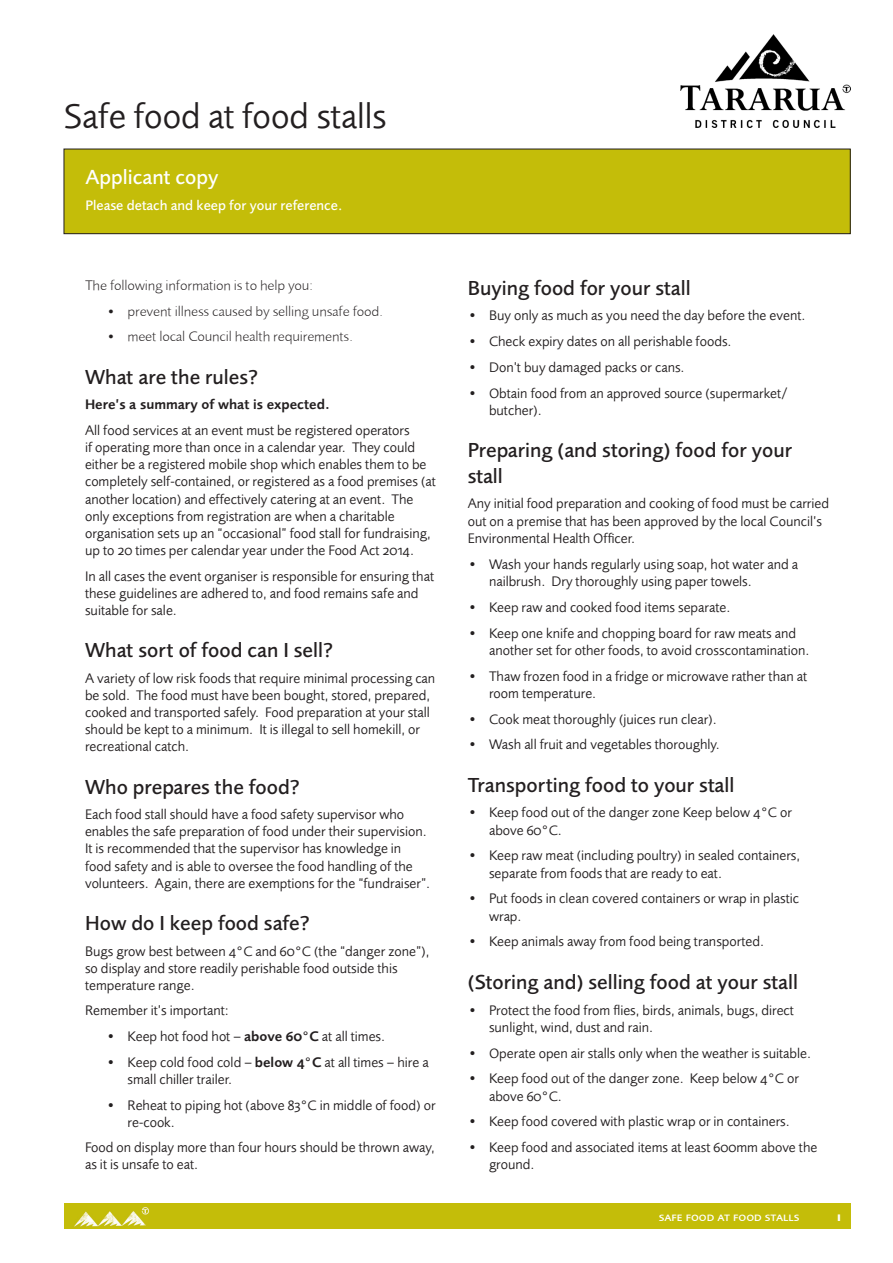
<style>
.page{position:relative;width:893px;height:1263px;background:#fff}
.page>*{position:absolute;margin:0;border:0;box-sizing:border-box;transform-origin:0 0}
.t1{font:36px "Foundry Sans";color:#231f20}
.Section_heading{font:500 21px/25.3px "Foundry Sans";color:#231f20}
.Section_heading-2{font:500 21px "Foundry Sans";color:#fff}
.Body_text{font:14.25px/17.1px "Foundry Sans";color:#231f20}
.Body_text-2{font:300 14.25px "Foundry Sans";color:#231f20}
.Green_box_body_text{font:500 14.25px "Foundry Sans";color:#fff}
.Body_text-3{font:600 14.25px "Foundry Sans";color:#231f20}
.t2{font:500 12px "Foundry Sans Expert";color:#fff}
.t3{font:700 12px "Foundry Sans Expert";color:#fff}
.s1{font-family:"Foundry Sans Expert"}
.s2{font-weight:600}
.s3{font-family:"Foundry Sans Expert";font-weight:600}
</style>
<div class="page">
<div style="left:64px;top:1203px;width:786px;height:26px;background:#c4bd09"></div>
<img style="left:74px;top:1207px;width:75px;height:20px">
<div style="left:64px;top:149px;width:786px;height:85px;background:#c4bd09"></div>
<div style="left:64px;top:149px;width:786px;height:85px;border:1px solid #231f20"></div>
<img style="left:680px;top:34px;width:170px;height:94px">
<p class="t1" style="left:64px;top:95px;width:324px">Safe food at food stalls</p>
<p class="Section_heading-2" style="left:85px;top:165px;width:135px">Applicant copy</p>
<p class="Green_box_body_text" style="left:85px;top:197px;width:258px">Please detach and keep for your reference.</p>
<p class="Body_text-2" style="left:85px;top:277px;width:230px">The following information is to help you:</p>
<p class="Body_text-2" style="left:106px;top:303px;width:278px">• prevent illness caused by selling unsafe food.</p>
<p class="Body_text-2" style="left:106px;top:328px;width:248px">• meet local Council health requirements.</p>
<p class="Section_heading" style="left:85px;top:364px;width:175px">What are the rules?</p>
<p class="Body_text-3" style="left:85px;top:396px;width:246px">Here’s a summary of what is expected.</p>
<p class="Body_text" style="left:85px;top:422px;width:352px">All food services at an event must be registered operators<br>if operating more than once in a calendar year. They could either be a registered mobile shop which enables them to be completely self-contained, or registered as a food premises (at another location) and effectively catering at an event. The only exceptions from registration are when a charitable organisation sets up an “occasional” food stall for fundraising, up to <span class="s1">20</span> times per calendar year under the Food Act <span class="s1">2014</span>.</p>
<p class="Body_text" style="left:85px;top:567px;width:351px">In all cases the event organiser is responsible for ensuring that these guidelines are adhered to, and food remains safe and suitable for sale.</p>
<p class="Section_heading" style="left:85px;top:637px;width:250px">What sort of food can I sell?</p>
<p class="Body_text" style="left:85px;top:669px;width:352px">A variety of low risk foods that require minimal processing can be sold. The food must have been bought, stored, prepared, cooked and transported safely. Food preparation at your stall should be kept to a minimum. It is illegal to sell homekill, or recreational catch.</p>
<p class="Section_heading" style="left:85px;top:774px;width:216px">Who prepares the food?</p>
<p class="Body_text" style="left:85px;top:806px;width:347px">Each food stall should have a food safety supervisor who enables the safe preparation of food under their supervision.<br>It is recommended that the supervisor has knowledge in food safety and is able to oversee the food handling of the volunteers. Again, there are exemptions for the “fundraiser”.</p>
<p class="Section_heading" style="left:85px;top:910px;width:226px">How do I keep food safe?</p>
<p class="Body_text" style="left:85px;top:942px;width:346px">Bugs grow best between <span class="s1">4</span>°C and <span class="s1">60</span>°C (the “danger zone”), so display and store readily perishable food outside this temperature range.</p>
<p class="Body_text" style="left:85px;top:1002px;width:145px">Remember it’s important:</p>
<p class="Body_text" style="left:106px;top:1028px;width:280px">• Keep hot food hot – <span class="s2">above</span> <span class="s3">60</span><span class="s2">°C</span> at all times.</p>
<p class="Body_text" style="left:128px;top:1053px;width:303px;text-indent:-21px">• Keep cold food cold – <span class="s2">below</span> <span class="s3">4</span><span class="s2">°C</span> at all times – hire a small chiller trailer.</p>
<p class="Body_text" style="left:128px;top:1096px;width:310px;text-indent:-21px">• Reheat to piping hot (above <span class="s1">83</span>°C in middle of food) or re-cook.</p>
<p class="Body_text" style="left:85px;top:1139px;width:351px">Food on display more than four hours should be thrown away, as it is unsafe to eat.</p>
<p class="Section_heading" style="left:468px;top:275px;width:224px">Buying food for your stall</p>
<p class="Body_text" style="left:468px;top:307px;width:339px">• Buy only as much as you need the day before the event.</p>
<p class="Body_text" style="left:468px;top:333px;width:265px">• Check expiry dates on all perishable foods.</p>
<p class="Body_text" style="left:468px;top:359px;width:218px">• Don’t buy damaged packs or cans.</p>
<p class="Body_text" style="left:489px;top:384px;width:300px;text-indent:-21px">• Obtain food from an approved source (supermarket/ butcher).</p>
<p class="Section_heading" style="left:468px;top:438px;width:326px">Preparing (and storing) food for your stall</p>
<p class="Body_text" style="left:468px;top:495px;width:363px">Any initial food preparation and cooking of food must be carried out on a premise that has been approved by the local Council’s<br>Environmental Health Officer.</p>
<p class="Body_text" style="left:489px;top:555px;width:311px;text-indent:-21px">• Wash your hands regularly using soap, hot water and a nailbrush. Dry thoroughly using paper towels.</p>
<p class="Body_text" style="left:468px;top:598px;width:264px">• Keep raw and cooked food items separate.</p>
<p class="Body_text" style="left:489px;top:624px;width:322px;text-indent:-21px">• Keep one knife and chopping board for raw meats and another set for other foods, to avoid crosscontamination.</p>
<p class="Body_text" style="left:489px;top:667px;width:320px;text-indent:-21px">• Thaw frozen food in a fridge or microwave rather than at room temperature.</p>
<p class="Body_text" style="left:468px;top:710px;width:251px">• Cook meat thoroughly (juices run clear).</p>
<p class="Body_text" style="left:468px;top:736px;width:254px">• Wash all fruit and vegetables thoroughly.</p>
<p class="Section_heading" style="left:468px;top:772px;width:268px">Transporting food to your stall</p>
<p class="Body_text" style="left:489px;top:804px;width:304px;text-indent:-21px">• Keep food out of the danger zone Keep below <span class="s1">4</span>°C or above <span class="s1">60</span>°C.</p>
<p class="Body_text" style="left:489px;top:847px;width:313px;text-indent:-21px">• Keep raw meat (including poultry) in sealed containers, separate from foods that are ready to eat.</p>
<p class="Body_text" style="left:489px;top:890px;width:312px;text-indent:-21px">• Put foods in clean covered containers or wrap in plastic wrap.</p>
<p class="Body_text" style="left:468px;top:933px;width:298px">• Keep animals away from food being transported.</p>
<p class="Section_heading" style="left:468px;top:969px;width:332px">(Storing and) selling food at your stall</p>
<p class="Body_text" style="left:489px;top:1001px;width:306px;text-indent:-21px">• Protect the food from flies, birds, animals, bugs, direct sunlight, wind, dust and rain.</p>
<p class="Body_text" style="left:468px;top:1044px;width:345px">• Operate open air stalls only when the weather is suitable.</p>
<p class="Body_text" style="left:489px;top:1070px;width:312px;text-indent:-21px">• Keep food out of the danger zone. Keep below <span class="s1">4</span>°C or above <span class="s1">60</span>°C.</p>
<p class="Body_text" style="left:468px;top:1113px;width:324px">• Keep food covered with plastic wrap or in containers.</p>
<p class="Body_text" style="left:489px;top:1139px;width:330px;text-indent:-21px">• Keep food and associated items at least <span class="s1">600</span>mm above the ground.</p>
<p class="t2" style="left:659px;top:1209px;width:142px">safe food at food stalls</p>
<p class="t3" style="left:837px;top:1209px;width:5px">i</p>
</div>
